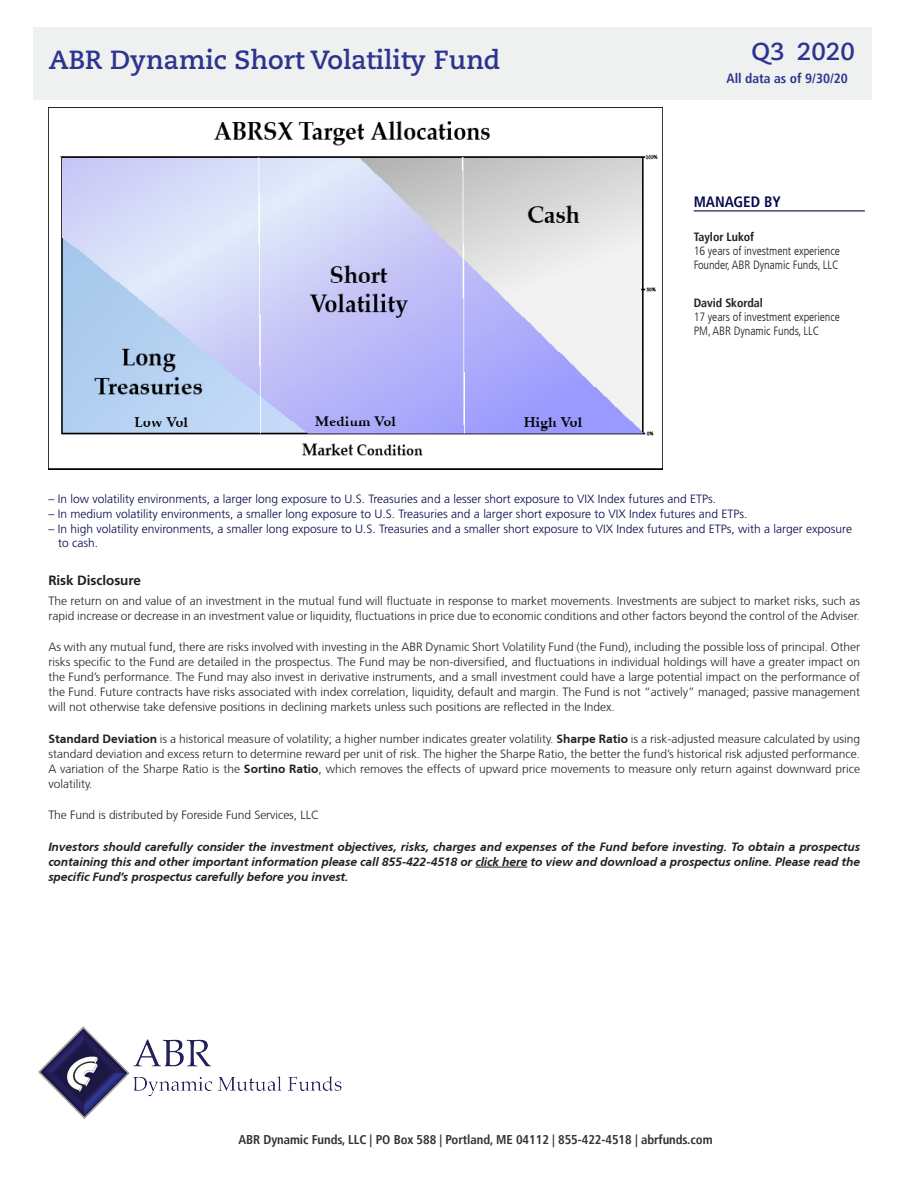
<style>
.page{position:relative;width:918px;height:1188px;background:#fff}
.page>*{position:absolute;margin:0;border:0;box-sizing:border-box;transform-origin:0 0}
.t1{font:700 26.25px "Caecilia LT Std";color:#2d348f}
.t2{font:700 24.45px "Caecilia LT Std";color:#2d348f}
.t3{font:700 condensed 15px "Frutiger LT";color:#040a4b}
.t4{font:700 condensed 13.5px "Frutiger LT";color:#2d348f}
.t5{font:700 13.5px "Frutiger LT Std";letter-spacing:-.005em;color:#231f20}
.t6{font:700 condensed 12.75px "Frutiger LT";letter-spacing:-.005em;color:#323332}
.t7{font:300 12px/15px "Frutiger CE";color:#231f20;text-align:justify}
.t8{font:300 12px "Frutiger LT Std";color:#040a4b}
.t9{font:italic 700 12px/15px "Frutiger CE";letter-spacing:-.005em;color:#231f20;text-align:justify}
.t10{font:300 condensed 12px "Frutiger LT";letter-spacing:-.005em;color:#231f20}
.t11{font:700 condensed 12px "Frutiger LT";letter-spacing:-.005em;color:#231f20}
.s1{font-weight:700}
</style>
<div class="page">
<div style="left:33px;top:27px;width:839px;height:72px;background:#eff1f0"></div>
<hr style="left:475px;top:867px;width:52px;height:1px;background:#231f20">
<hr style="left:694px;top:210px;width:171px;height:1px;background:#040a4b">
<img style="left:38px;top:1027px;width:304px;height:91px">
<img style="left:48px;top:108px;width:614px;height:362px">
<p class="t1" style="left:49px;top:44px;width:453px">ABR Dynamic Short Volatility Fund</p>
<p class="t2" style="left:751px;top:37px;width:105px">Q3 2020</p>
<p class="t4" style="left:726px;top:71px;width:123px">All data as of 9/30/20</p>
<p class="t3" style="left:694px;top:193px;width:89px">MANAGED BY</p>
<p class="t11" style="left:694px;top:229px;width:62px">Taylor Lukof</p>
<p class="t10" style="left:694px;top:244px;width:148px">16 years of investment experience</p>
<p class="t10" style="left:694px;top:258px;width:146px">Founder, ABR Dynamic Funds, LLC</p>
<p class="t10" style="left:694px;top:310px;width:148px">17 years of investment experience</p>
<p class="t10" style="left:694px;top:324px;width:127px">PM, ABR Dynamic Funds, LLC</p>
<p class="t11" style="left:694px;top:295px;width:71px">David Skordal</p>
<p class="t8" style="left:48px;top:492px;width:669px">– In low volatility environments, a larger long exposure to U.S. Treasuries and a lesser short exposure to VIX Index futures and ETPs.</p>
<p class="t8" style="left:48px;top:507px;width:701px">– In medium volatility environments, a smaller long exposure to U.S. Treasuries and a larger short exposure to VIX Index futures and ETPs.</p>
<p class="t8" style="left:48px;top:522px;width:805px">– In high volatility environments, a smaller long exposure to U.S. Treasuries and a smaller short exposure to VIX Index futures and ETPs, with a larger exposure</p>
<p class="t5" style="left:48px;top:573px;width:94px">Risk Disclosure</p>
<p class="t7" style="left:48px;top:593px;width:813px">The return on and value of an investment in the mutual fund will fluctuate in response to market movements. Investments are subject to market risks, such as rapid increase or decrease in an investment value or liquidity, fluctuations in price due to economic conditions and other factors beyond the control of the Adviser.</p>
<p class="t7" style="left:48px;top:640px;width:813px">As with any mutual fund, there are risks involved with investing in the ABR Dynamic Short Volatility Fund (the Fund), including the possible loss of principal. Other risks specific to the Fund are detailed in the prospectus. The Fund may be non-diversified, and fluctuations in individual holdings will have a greater impact on the Fund’s performance. The Fund may also invest in derivative instruments, and a small investment could have a large potential impact on the performance of the Fund. Future contracts have risks associated with index correlation, liquidity, default and margin. The Fund is not “actively” managed; passive management will not otherwise take defensive positions in declining markets unless such positions are reflected in the Index.</p>
<p class="t7" style="left:48px;top:731px;width:813px"><span class="s1">Standard Deviation</span> is a historical measure of volatility; a higher number indicates greater volatility. <span class="s1">Sharpe Ratio</span> is a risk-adjusted measure calculated by using standard deviation and excess return to determine reward per unit of risk. The higher the Sharpe Ratio, the better the fund’s historical risk adjusted performance.<br>A variation of the Sharpe Ratio is the <span class="s1">Sortino Ratio</span>, which removes the effects of upward price movements to measure only return against downward price volatility.</p>
<p class="t7" style="left:48px;top:808px;width:272px">The Fund is distributed by Foreside Fund Services, LLC</p>
<p class="t9" style="left:48px;top:839px;width:813px">Investors should carefully consider the investment objectives, risks, charges and expenses of the Fund before investing. To obtain a prospectus containing this and other important information please call 855-422-4518 or click here to view and download a prospectus online. Please read the specific Fund’s prospectus carefully before you invest.</p>
<p class="t8" style="left:58px;top:536px;width:42px">to cash.</p>
<p class="t6" style="left:238px;top:1132px;width:476px">ABR Dynamic Funds, LLC | PO Box 588 | Portland, ME 04112 | 855-422-4518 | abrfunds.com</p>
</div>
